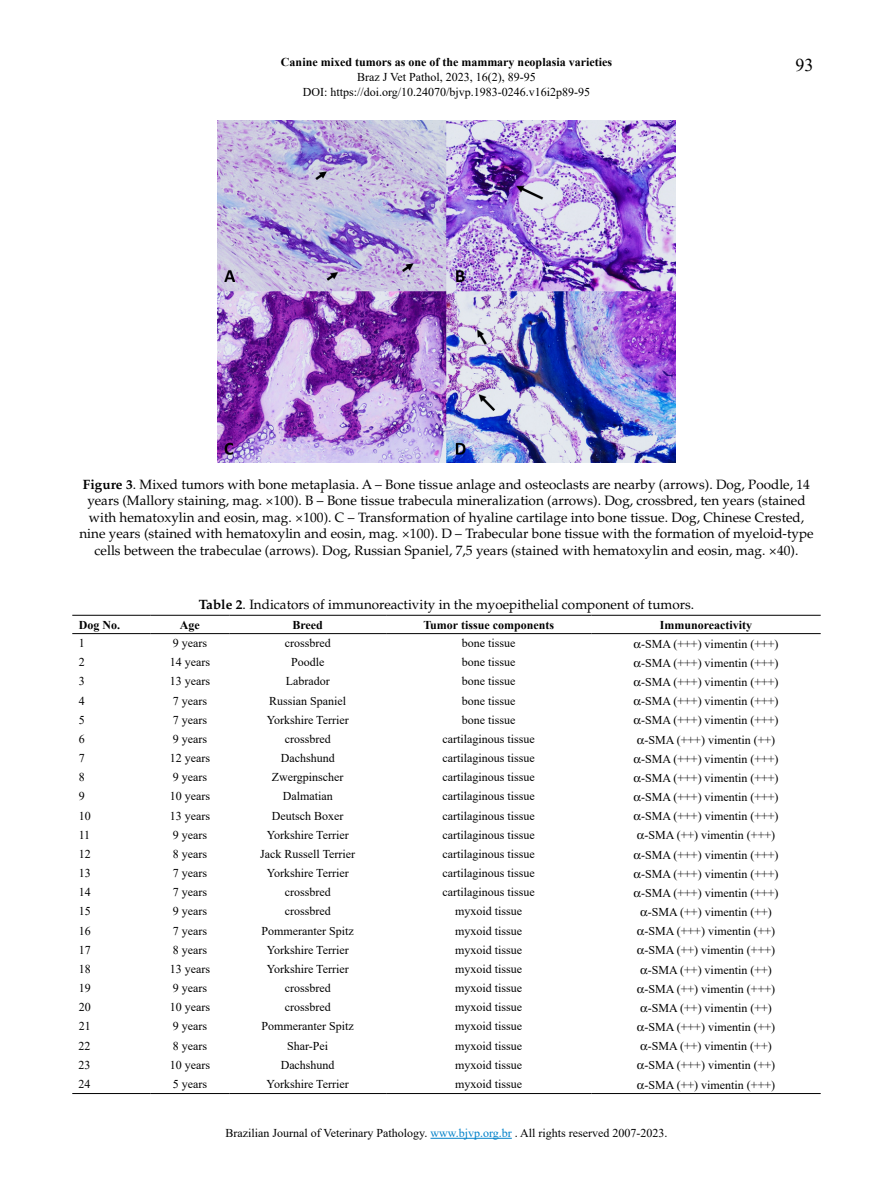
<style>
.page{position:relative;width:893px;height:1191px;background:#fff}
.page>*{position:absolute;margin:0;border:0;box-sizing:border-box;transform-origin:0 0}
.t1{font:18px "Times New Roman";color:#000}
.t2{font:13.5px/16.5px "Palatino LT Std";color:#000;text-align:center}
.t3{font:12px/15px "Times New Roman";color:#000;text-align:center}
.t4{font:700 12px "Times New Roman";color:#000}
.s1{font-weight:700}
.s2{color:#0081c9}
</style>
<div class="page">
<hr style="left:430px;top:1138px;width:82px;height:1px;background:#0081c9">
<img style="left:218px;top:120px;width:457px;height:342px">
<hr style="left:72px;top:615px;width:79px;height:1px;background:#000">
<hr style="left:151px;top:615px;width:78px;height:1px;background:#000">
<hr style="left:229px;top:615px;width:157px;height:1px;background:#000">
<hr style="left:386px;top:615px;width:205px;height:1px;background:#000">
<hr style="left:591px;top:615px;width:230px;height:1px;background:#000">
<hr style="left:72px;top:633px;width:79px;height:1px;background:#000">
<hr style="left:151px;top:633px;width:78px;height:1px;background:#000">
<hr style="left:229px;top:633px;width:157px;height:1px;background:#000">
<hr style="left:386px;top:633px;width:205px;height:1px;background:#000">
<hr style="left:591px;top:633px;width:230px;height:1px;background:#000">
<hr style="left:72px;top:1093px;width:79px;height:1px;background:#000">
<hr style="left:151px;top:1093px;width:78px;height:1px;background:#000">
<hr style="left:229px;top:1093px;width:157px;height:1px;background:#000">
<hr style="left:386px;top:1093px;width:205px;height:1px;background:#000">
<hr style="left:591px;top:1093px;width:230px;height:1px;background:#000">
<p class="t4" style="left:281px;top:54px;width:332px">Canine mixed tumors as one of the mammary neoplasia varieties</p>
<p class="t3" style="left:303px;top:69px;width:289px">Braz J Vet Pathol, 2023, 16(2), 89-95<br>DOI: https://doi.org/10.24070/bjvp.1983-0246.v16i2p89-95</p>
<h1 class="t1" style="left:796px;top:52px;width:19px">93</h1>
<p class="t2" style="left:79px;top:476px;width:736px"><span class="s1">Figure 3</span>. Mixed tumors with bone metaplasia. A – Bone tissue anlage and osteoclasts are nearby (arrows). Dog, Poodle, 14 years (Mallory staining, mag. ×100). B – Bone tissue trabecula mineralization (arrows). Dog, crossbred, ten years (stained with hematoxylin and eosin, mag. ×100). C – Transformation of hyaline cartilage into bone tissue. Dog, Chinese Crested, nine years (stained with hematoxylin and eosin, mag. ×100). D – Trabecular bone tissue with the formation of myeloid-type cells between the trabeculae (arrows). Dog, Russian Spaniel, 7,5 years (stained with hematoxylin and eosin, mag. ×40).</p>
<p class="t2" style="left:199px;top:596px;width:497px"><span class="s1">Table 2</span>. Indicators of immunoreactivity in the myoepithelial component of tumors.</p>
<p class="t4" style="left:79px;top:616px;width:43px">Dog No.</p>
<p class="t4" style="left:180px;top:616px;width:21px">Age</p>
<p class="t4" style="left:292px;top:616px;width:32px">Breed</p>
<p class="t4" style="left:423px;top:616px;width:132px">Tumor tissue components</p>
<p class="t4" style="left:660px;top:616px;width:94px">Immunoreactivity</p>
<p class="t3" style="left:79px;top:635px;width:7px">1</p>
<p class="t3" style="left:173px;top:635px;width:36px">9 years</p>
<p class="t3" style="left:285px;top:635px;width:47px">crossbred</p>
<p class="t3" style="left:462px;top:635px;width:55px">bone tissue</p>
<p class="t3" style="left:641px;top:636px;width:139px">-SMA (+++) vimentin (+++)</p>
<p class="t3" style="left:79px;top:654px;width:7px">2</p>
<p class="t3" style="left:170px;top:654px;width:42px">14 years</p>
<p class="t3" style="left:291px;top:654px;width:35px">Poodle</p>
<p class="t3" style="left:462px;top:654px;width:55px">bone tissue</p>
<p class="t3" style="left:641px;top:655px;width:139px">-SMA (+++) vimentin (+++)</p>
<p class="t3" style="left:79px;top:673px;width:7px">3</p>
<p class="t3" style="left:170px;top:673px;width:42px">13 years</p>
<p class="t3" style="left:286px;top:673px;width:45px">Labrador</p>
<p class="t3" style="left:462px;top:673px;width:55px">bone tissue</p>
<p class="t3" style="left:641px;top:674px;width:139px">-SMA (+++) vimentin (+++)</p>
<p class="t3" style="left:79px;top:692px;width:7px">4</p>
<p class="t3" style="left:173px;top:692px;width:36px">7 years</p>
<p class="t3" style="left:269px;top:692px;width:79px">Russian Spaniel</p>
<p class="t3" style="left:462px;top:692px;width:55px">bone tissue</p>
<p class="t3" style="left:641px;top:693px;width:139px">-SMA (+++) vimentin (+++)</p>
<p class="t3" style="left:79px;top:712px;width:7px">5</p>
<p class="t3" style="left:173px;top:712px;width:36px">7 years</p>
<p class="t3" style="left:267px;top:712px;width:84px">Yorkshire Terrier</p>
<p class="t3" style="left:462px;top:712px;width:55px">bone tissue</p>
<p class="t3" style="left:641px;top:712px;width:139px">-SMA (+++) vimentin (+++)</p>
<p class="t3" style="left:79px;top:731px;width:7px">6</p>
<p class="t3" style="left:173px;top:731px;width:36px">9 years</p>
<p class="t3" style="left:285px;top:731px;width:47px">crossbred</p>
<p class="t3" style="left:443px;top:731px;width:94px">cartilaginous tissue</p>
<p class="t3" style="left:644px;top:731px;width:132px">-SMA (+++) vimentin (++)</p>
<p class="t3" style="left:79px;top:750px;width:7px">7</p>
<p class="t3" style="left:170px;top:750px;width:42px">12 years</p>
<p class="t3" style="left:281px;top:750px;width:55px">Dachshund</p>
<p class="t3" style="left:443px;top:750px;width:94px">cartilaginous tissue</p>
<p class="t3" style="left:641px;top:751px;width:139px">-SMA (+++) vimentin (+++)</p>
<p class="t3" style="left:79px;top:769px;width:7px">8</p>
<p class="t3" style="left:173px;top:769px;width:36px">9 years</p>
<p class="t3" style="left:272px;top:769px;width:73px">Zwergpinscher</p>
<p class="t3" style="left:443px;top:769px;width:94px">cartilaginous tissue</p>
<p class="t3" style="left:641px;top:770px;width:139px">-SMA (+++) vimentin (+++)</p>
<p class="t3" style="left:79px;top:788px;width:7px">9</p>
<p class="t3" style="left:170px;top:788px;width:42px">10 years</p>
<p class="t3" style="left:283px;top:788px;width:51px">Dalmatian</p>
<p class="t3" style="left:443px;top:788px;width:94px">cartilaginous tissue</p>
<p class="t3" style="left:641px;top:789px;width:139px">-SMA (+++) vimentin (+++)</p>
<p class="t3" style="left:79px;top:807px;width:13px">10</p>
<p class="t3" style="left:170px;top:807px;width:42px">13 years</p>
<p class="t3" style="left:272px;top:807px;width:73px">Deutsch Boxer</p>
<p class="t3" style="left:443px;top:807px;width:94px">cartilaginous tissue</p>
<p class="t3" style="left:641px;top:808px;width:139px">-SMA (+++) vimentin (+++)</p>
<p class="t3" style="left:79px;top:827px;width:13px">11</p>
<p class="t3" style="left:173px;top:827px;width:36px">9 years</p>
<p class="t3" style="left:267px;top:827px;width:84px">Yorkshire Terrier</p>
<p class="t3" style="left:443px;top:827px;width:94px">cartilaginous tissue</p>
<p class="t3" style="left:644px;top:827px;width:132px">-SMA (++) vimentin (+++)</p>
<p class="t3" style="left:79px;top:846px;width:13px">12</p>
<p class="t3" style="left:173px;top:846px;width:36px">8 years</p>
<p class="t3" style="left:260px;top:846px;width:96px">Jack Russell Terrier</p>
<p class="t3" style="left:443px;top:846px;width:94px">cartilaginous tissue</p>
<p class="t3" style="left:641px;top:846px;width:139px">-SMA (+++) vimentin (+++)</p>
<p class="t3" style="left:79px;top:865px;width:13px">13</p>
<p class="t3" style="left:173px;top:865px;width:36px">7 years</p>
<p class="t3" style="left:267px;top:865px;width:84px">Yorkshire Terrier</p>
<p class="t3" style="left:443px;top:865px;width:94px">cartilaginous tissue</p>
<p class="t3" style="left:641px;top:866px;width:139px">-SMA (+++) vimentin (+++)</p>
<p class="t3" style="left:79px;top:884px;width:13px">14</p>
<p class="t3" style="left:173px;top:884px;width:36px">7 years</p>
<p class="t3" style="left:285px;top:884px;width:47px">crossbred</p>
<p class="t3" style="left:443px;top:884px;width:94px">cartilaginous tissue</p>
<p class="t3" style="left:641px;top:885px;width:139px">-SMA (+++) vimentin (+++)</p>
<p class="t3" style="left:79px;top:903px;width:13px">15</p>
<p class="t3" style="left:173px;top:903px;width:36px">9 years</p>
<p class="t3" style="left:285px;top:903px;width:47px">crossbred</p>
<p class="t3" style="left:455px;top:903px;width:69px">myxoid tissue</p>
<p class="t3" style="left:648px;top:904px;width:126px">-SMA (++) vimentin (++)</p>
<p class="t3" style="left:79px;top:922px;width:13px">16</p>
<p class="t3" style="left:173px;top:922px;width:36px">7 years</p>
<p class="t3" style="left:262px;top:922px;width:94px">Pommeranter Spitz</p>
<p class="t3" style="left:455px;top:922px;width:69px">myxoid tissue</p>
<p class="t3" style="left:644px;top:923px;width:132px">-SMA (+++) vimentin (++)</p>
<p class="t3" style="left:79px;top:942px;width:13px">17</p>
<p class="t3" style="left:173px;top:942px;width:36px">8 years</p>
<p class="t3" style="left:267px;top:942px;width:84px">Yorkshire Terrier</p>
<p class="t3" style="left:455px;top:942px;width:69px">myxoid tissue</p>
<p class="t3" style="left:644px;top:942px;width:132px">-SMA (++) vimentin (+++)</p>
<p class="t3" style="left:79px;top:961px;width:13px">18</p>
<p class="t3" style="left:170px;top:961px;width:42px">13 years</p>
<p class="t3" style="left:267px;top:961px;width:84px">Yorkshire Terrier</p>
<p class="t3" style="left:455px;top:961px;width:69px">myxoid tissue</p>
<p class="t3" style="left:648px;top:961px;width:126px">-SMA (++) vimentin (++)</p>
<p class="t3" style="left:79px;top:980px;width:13px">19</p>
<p class="t3" style="left:173px;top:980px;width:36px">9 years</p>
<p class="t3" style="left:285px;top:980px;width:47px">crossbred</p>
<p class="t3" style="left:455px;top:980px;width:69px">myxoid tissue</p>
<p class="t3" style="left:644px;top:980px;width:132px">-SMA (++) vimentin (+++)</p>
<p class="t3" style="left:79px;top:999px;width:13px">20</p>
<p class="t3" style="left:170px;top:999px;width:42px">10 years</p>
<p class="t3" style="left:285px;top:999px;width:47px">crossbred</p>
<p class="t3" style="left:455px;top:999px;width:69px">myxoid tissue</p>
<p class="t3" style="left:648px;top:1000px;width:126px">-SMA (++) vimentin (++)</p>
<p class="t3" style="left:79px;top:1018px;width:13px">21</p>
<p class="t3" style="left:173px;top:1018px;width:36px">9 years</p>
<p class="t3" style="left:261px;top:1018px;width:94px">Pommeranter Spitz</p>
<p class="t3" style="left:455px;top:1018px;width:69px">myxoid tissue</p>
<p class="t3" style="left:644px;top:1019px;width:132px">-SMA (+++) vimentin (++)</p>
<p class="t3" style="left:79px;top:1037px;width:13px">22</p>
<p class="t3" style="left:173px;top:1037px;width:36px">8 years</p>
<p class="t3" style="left:287px;top:1037px;width:43px">Shar-Pei</p>
<p class="t3" style="left:455px;top:1037px;width:69px">myxoid tissue</p>
<p class="t3" style="left:648px;top:1038px;width:126px">-SMA (++) vimentin (++)</p>
<p class="t3" style="left:79px;top:1057px;width:13px">23</p>
<p class="t3" style="left:170px;top:1057px;width:42px">10 years</p>
<p class="t3" style="left:281px;top:1057px;width:55px">Dachshund</p>
<p class="t3" style="left:455px;top:1057px;width:69px">myxoid tissue</p>
<p class="t3" style="left:644px;top:1057px;width:132px">-SMA (+++) vimentin (++)</p>
<p class="t3" style="left:79px;top:1076px;width:13px">24</p>
<p class="t3" style="left:173px;top:1076px;width:36px">5 years</p>
<p class="t3" style="left:267px;top:1076px;width:84px">Yorkshire Terrier</p>
<p class="t3" style="left:455px;top:1076px;width:69px">myxoid tissue</p>
<p class="t3" style="left:644px;top:1076px;width:132px">-SMA (++) vimentin (+++)</p>
<p class="t3" style="left:225px;top:1125px;width:443px">Brazilian Journal of Veterinary Pathology. <span class="s2">www.bjvp.org.br</span> . All rights reserved 2007-2023.</p>
</div>
